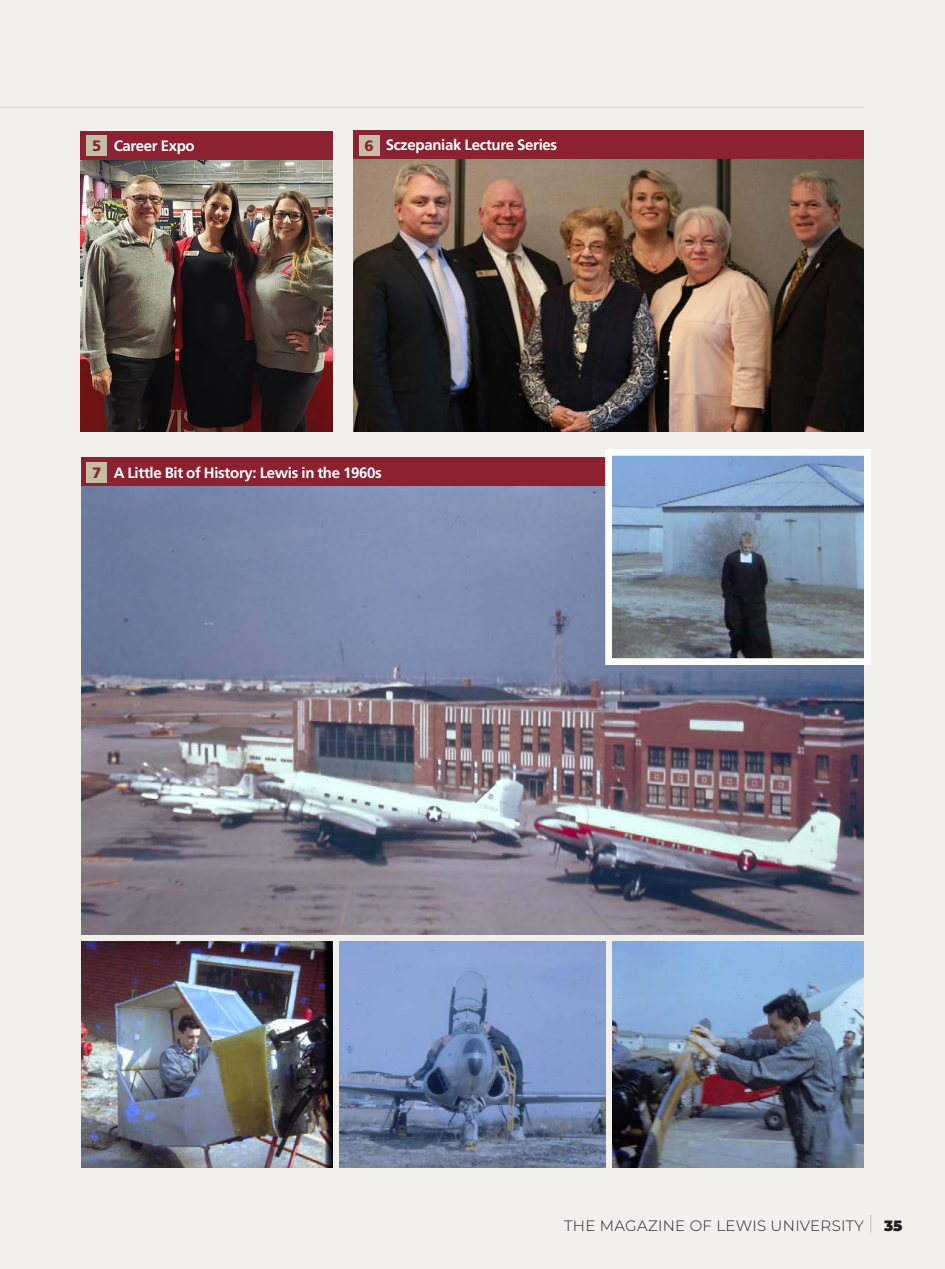
<style>
.page{position:relative;width:945px;height:1269px;background:#f2f0ea}
.page>*{position:absolute;margin:0;border:0;box-sizing:border-box;transform-origin:0 0}
.Class_Notes_Roundup{font:700 15px "Frutiger";letter-spacing:-.02em;color:#fff}
.t1{font:300 15px "Montserrat";letter-spacing:.02em;color:#231f20}
.Body2018_SABON{font:900 15px "Frutiger";color:#8b2131}
.t2{font:900 15px "Montserrat";color:#231f20}
</style>
<div class="page">
<img style="left:81px;top:486px;width:783px;height:448px">
<img style="left:353px;top:159px;width:511px;height:273px">
<img style="left:81px;top:942px;width:252px;height:226px">
<img style="left:612px;top:942px;width:252px;height:226px">
<img style="left:340px;top:942px;width:265px;height:226px">
<img style="left:81px;top:160px;width:252px;height:272px">
<div style="left:81px;top:458px;width:783px;height:28px;background:#8b2131"></div>
<div style="left:87px;top:463px;width:20px;height:20px;background:#c5bea5"></div>
<svg style="left:602px;top:449px;width:269px;height:219px;background:#8294a8"></svg>
<div style="left:81px;top:131px;width:252px;height:29px;background:#8b2131"></div>
<div style="left:353px;top:130px;width:511px;height:29px;background:#8b2131"></div>
<div style="left:359px;top:135px;width:20px;height:20px;background:#c5bea5"></div>
<div style="left:87px;top:135px;width:20px;height:20px;background:#c5bea5"></div>
<hr style="left:0;top:107px;width:864px;height:1px;background:#dfdbcc">
<svg style="left:870px;top:1215px;width:1px;height:17px"></svg>
<p class="Body2018_SABON" style="left:92px;top:136px;width:11px">5</p>
<p class="Class_Notes_Roundup" style="left:114px;top:137px;width:83px">Career Expo</p>
<p class="Body2018_SABON" style="left:364px;top:136px;width:11px">6</p>
<p class="Class_Notes_Roundup" style="left:386px;top:136px;width:173px">Sczepaniak Lecture Series</p>
<p class="Body2018_SABON" style="left:92px;top:464px;width:11px">7</p>
<p class="Class_Notes_Roundup" style="left:114px;top:464px;width:270px">A Little Bit of History: Lewis in the 1960s</p>
<p class="t1" style="left:564px;top:1216px;width:301px">THE MAGAZINE OF LEWIS UNIVERSITY</p>
<p class="t2" style="left:884px;top:1215px;width:20px">35</p>
</div>
